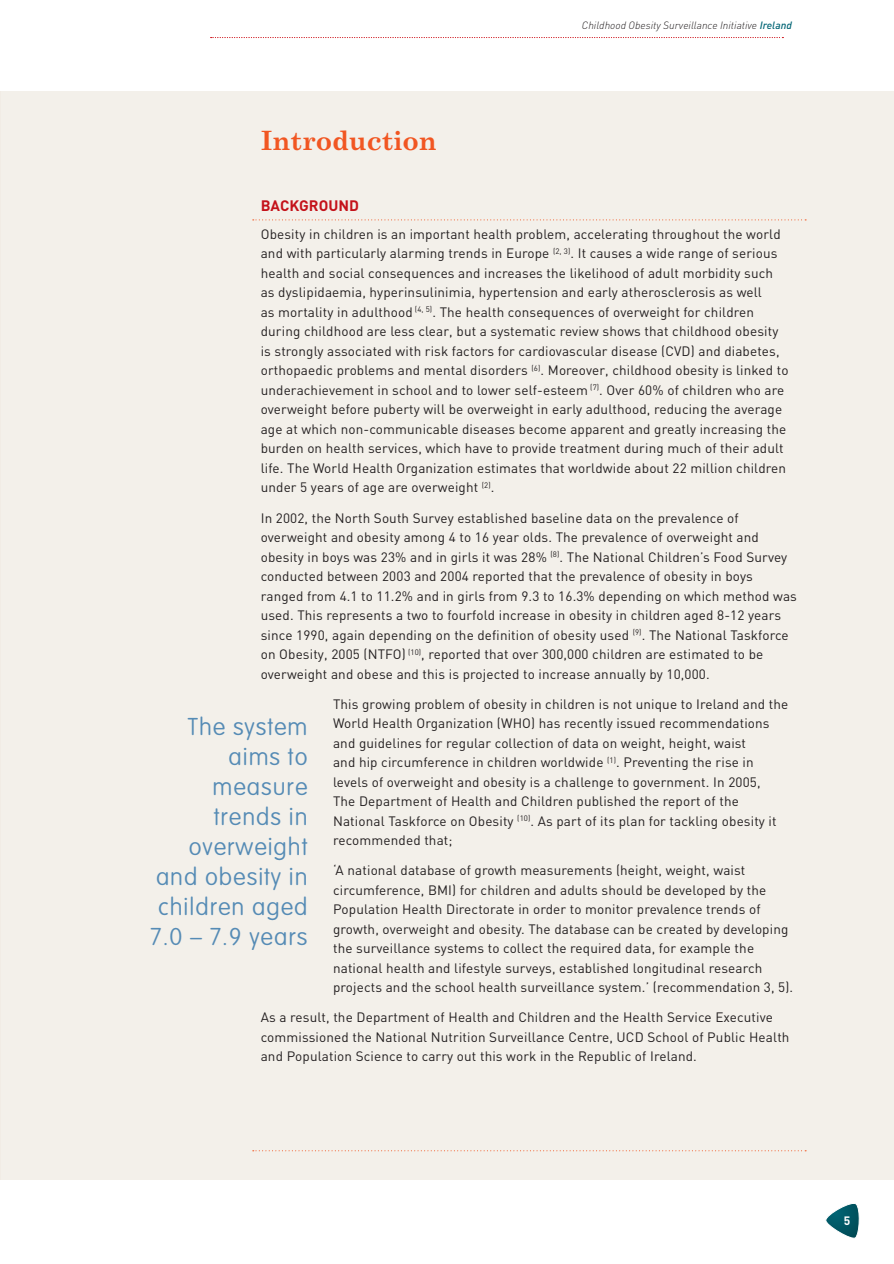
<style>
.page{position:relative;width:894px;height:1264px;background:#fff}
.page>*{position:absolute;margin:0;border:0;box-sizing:border-box;transform-origin:0 0}
.main_head{font:700 27px "M Century Schoolbook";color:#f15622}
.t1{font:100 24px/30px "VAG Rounded";letter-spacing:.04em;color:#5a94c6;text-align:right}
.sub_head{font:700 15px "DIN";color:#c4121a}
.body{font:13.5px/19.5px "DIN";letter-spacing:.01em;color:#231f20}
.t2{font:700 12px "DIN";color:#fff}
.t3{font:italic 300 10.5px "DIN";color:#231f20}
.s1{font-weight:500;color:#016474}
</style>
<div class="page">
<hr style="left:0;top:91px;width:1px;height:1088px;background:#f1ece5">
<div style="left:1px;top:91px;width:893px;height:1088px;background:#f3f0ea"></div>
<svg style="left:826px;top:1203px;width:34px;height:36px"></svg>
<svg style="left:211px;top:37px;width:572px;height:1px"></svg>
<svg style="left:253px;top:219px;width:553px;height:1px"></svg>
<svg style="left:253px;top:1150px;width:553px;height:1px"></svg>
<p class="main_head" style="left:261px;top:125px;width:178px">Introduction</p>
<p class="t3" style="left:582px;top:18px;width:211px">Childhood Obesity Surveillance Initiative <span class="s1">Ireland</span></p>
<p class="sub_head" style="left:261px;top:196px;width:21px">BACK</p>
<p class="sub_head" style="left:299px;top:196px;width:59px">GROUND</p>
<p class="body" style="left:261px;top:224px;width:529px">Obesity in children is an important health problem, accelerating throughout the world and with particularly alarming trends in Europe <sup>(2,</sup> <sup>3)</sup>. It causes a wide range of serious health and social consequences and increases the likelihood of adult morbidity such as dyslipidaemia, hyperinsulinimia, hypertension and early atherosclerosis as well<br>as mortality in adulthood <sup>(4,</sup> <sup>5)</sup>. The health consequences of overweight for children during childhood are less clear, but a systematic review shows that childhood obesity is strongly associated with risk factors for cardiovascular disease (CVD) and diabetes, orthopaedic problems and mental disorders <sup>(6)</sup>. Moreover, childhood obesity is linked to underachievement in school and to lower self-esteem <sup>(7)</sup>. Over 60% of children who are overweight before puberty will be overweight in early adulthood, reducing the average age at which non-communicable diseases become apparent and greatly increasing the burden on health services, which have to provide treatment during much of their adult life. The World Health Organization estimates that worldwide about 22 million children under 5 years of age are overweight <sup>(2)</sup>.</p>
<p class="body" style="left:261px;top:508px;width:538px">In 2002, the North South Survey established baseline data on the prevalence of overweight and obesity among 4 to 16 year olds. The prevalence of overweight and obesity in boys was 23% and in girls it was 28% <sup>(8)</sup>. The National Children’s Food Survey conducted between 2003 and 2004 reported that the prevalence of obesity in boys ranged from 4.1 to 11.2% and in girls from 9.3 to 16.3% depending on which method was used. This represents a two to fourfold increase in obesity in children aged 8-12 years since 1990, again depending on the definition of obesity used <sup>(9)</sup>. The National Taskforce on Obesity, 2005 (NTFO) <sup>(10)</sup>, reported that over 300,000 children are estimated to be overweight and obese and this is projected to increase annually by 10,000.</p>
<p class="body" style="left:333px;top:694px;width:457px">This growing problem of obesity in children is not unique to Ireland and the World Health Organization (WHO) has recently issued recommendations and guidelines for regular collection of data on weight, height, waist<br>and hip circumference in children worldwide <sup>(1)</sup>. Preventing the rise in levels of overweight and obesity is a challenge to government. In 2005,<br>The Department of Health and Children published the report of the National Taskforce on Obesity <sup>(10)</sup>. As part of its plan for tackling obesity it recommended that;</p>
<p class="body" style="left:333px;top:860px;width:462px">‘A national database of growth measurements (height, weight, waist circumference, BMI) for children and adults should be developed by the Population Health Directorate in order to monitor prevalence trends of growth, overweight and obesity. The database can be created by developing the surveillance systems to collect the required data, for example the national health and lifestyle surveys, established longitudinal research projects and the school health surveillance system.’ (recommendation 3, 5).</p>
<p class="body" style="left:261px;top:1008px;width:530px">As a result, the Department of Health and Children and the Health Service Executive commissioned the National Nutrition Surveillance Centre, UCD School of Public Health and Population Science to carry out this work in the Republic of Ireland.</p>
<h2 class="t1" style="left:150px;top:711px;width:159px">The system aims to measure trends in overweight and obesity in children aged<br>7.0 – 7.9 years</h2>
<p class="t2" style="left:844px;top:1212px;width:8px">5</p>
</div>
